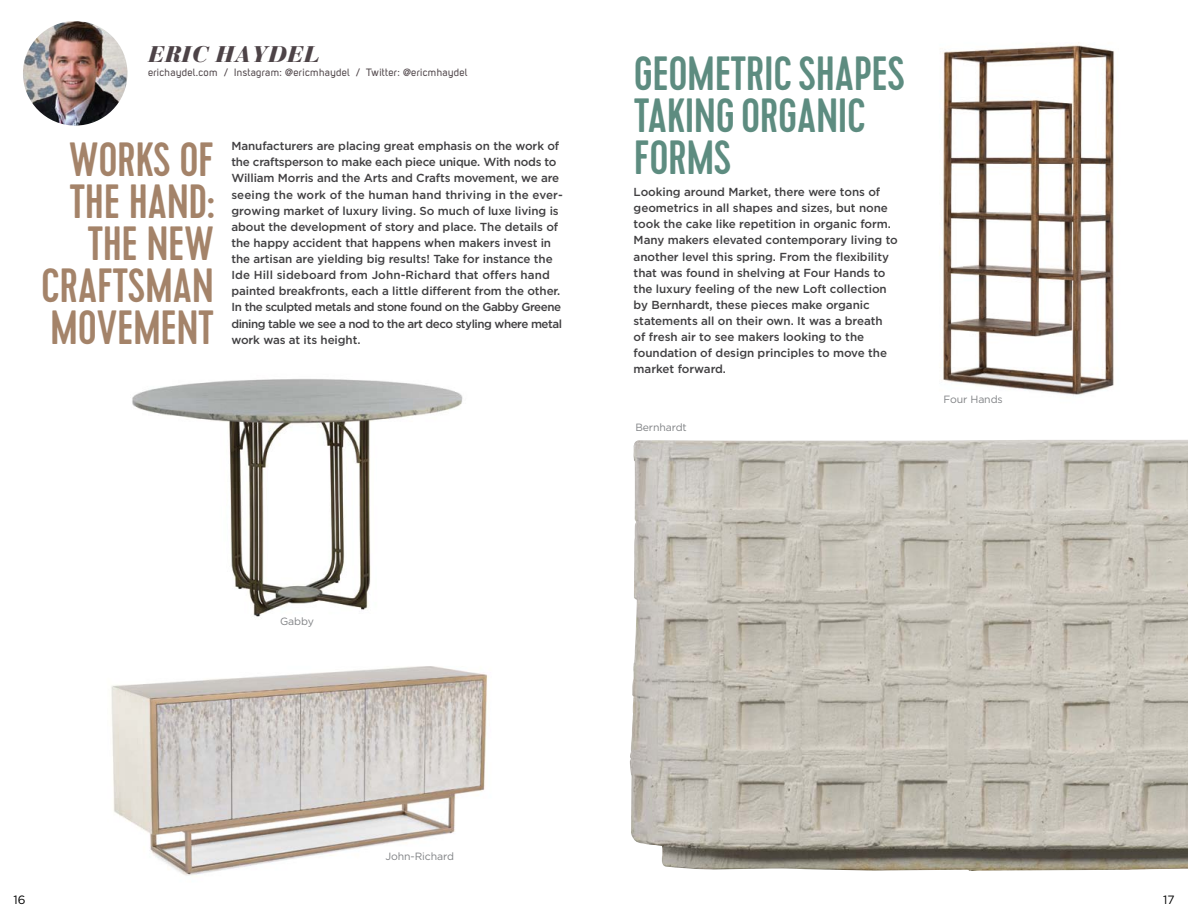
<style>
.page{position:relative;width:1188px;height:918px;background:#fff}
.page>*{position:absolute;margin:0;border:0;box-sizing:border-box;transform-origin:0 0}
.t1{font:500 48px/42px "Cervo";letter-spacing:-.01em;color:#a48369;text-align:right}
.t2{font:500 48px/42px "Cervo";letter-spacing:-.01em;color:#5d8c80}
.t3{font:italic 900 22.5px "Bauer Bodoni";letter-spacing:.02em;color:#4d4347}
.t4{font:12px "Gotham";color:#000}
.t5{font:500 11.7px/16px "Gotham";letter-spacing:-.01em;color:#414042}
.t6{font:10.5px "Uni Sans Regular";letter-spacing:.025em;color:#4d4347}
.t7{font:10.5px "Gotham";letter-spacing:-.01em;color:#808285}
</style>
<div class="page">
<img style="left:132px;top:379px;width:331px;height:238px">
<img style="left:111px;top:666px;width:378px;height:210px">
<img style="left:23px;top:21px;width:104px;height:105px;border-radius:52px">
<img style="left:942px;top:42px;width:173px;height:354px">
<img style="left:630px;top:440px;width:558px;height:431px">
<h2 class="t3" style="left:148px;top:41px;width:174px">ERIC HAYDEL</h2>
<p class="t6" style="left:148px;top:66px;width:321px">erichaydel.com / Instagram: @ericmhaydel / Twitter: @ericmhaydel</p>
<h1 class="t1" style="left:41px;top:139px;width:175px">WORKS OF<br>THE HAND:<br>THE NEW<br>CRAFTSMAN<br>MOVEMENT</h1>
<p class="t5" style="left:231px;top:138px;width:333px">Manufacturers are placing great emphasis on the work of the craftsperson to make each piece unique. With nods to William Morris and the Arts and Crafts movement, we are seeing the work of the human hand thriving in the ever&shy;growing market of luxury living. So much of luxe living is about the development of story and place. The details of the happy accident that happens when makers invest in the artisan are yielding big results! Take for instance the Ide Hill sideboard from John-Richard that offers hand painted breakfronts, each a little different from the other.<br>In the sculpted metals and stone found on the Gabby Greene dining table we see a nod to the art deco styling where metal work was at its height.</p>
<h1 class="t2" style="left:634px;top:53px;width:273px">GEOMETRIC SHAPES<br>TAKING ORGANIC<br>FORMS</h1>
<p class="t5" style="left:634px;top:184px;width:266px">Looking around Market, there were tons of geometrics in all shapes and sizes, but none took the cake like repetition in organic form.<br>Many makers elevated contemporary living to another level this spring. From the flexibility that was found in shelving at Four Hands to the luxury feeling of the new Loft collection by Bernhardt, these pieces make organic statements all on their own. It was a breath<br>of fresh air to see makers looking to the foundation of design principles to move the market forward.</p>
<p class="t7" style="left:635px;top:422px;width:53px">Bernhardt</p>
<p class="t7" style="left:944px;top:393px;width:61px">Four Hands</p>
<p class="t7" style="left:280px;top:616px;width:35px">Gabby</p>
<p class="t7" style="left:386px;top:850px;width:70px">John-Richard</p>
<p class="t4" style="left:14px;top:893px;width:14px">16</p>
<p class="t4" style="left:1163px;top:893px;width:13px">17</p>
</div>
